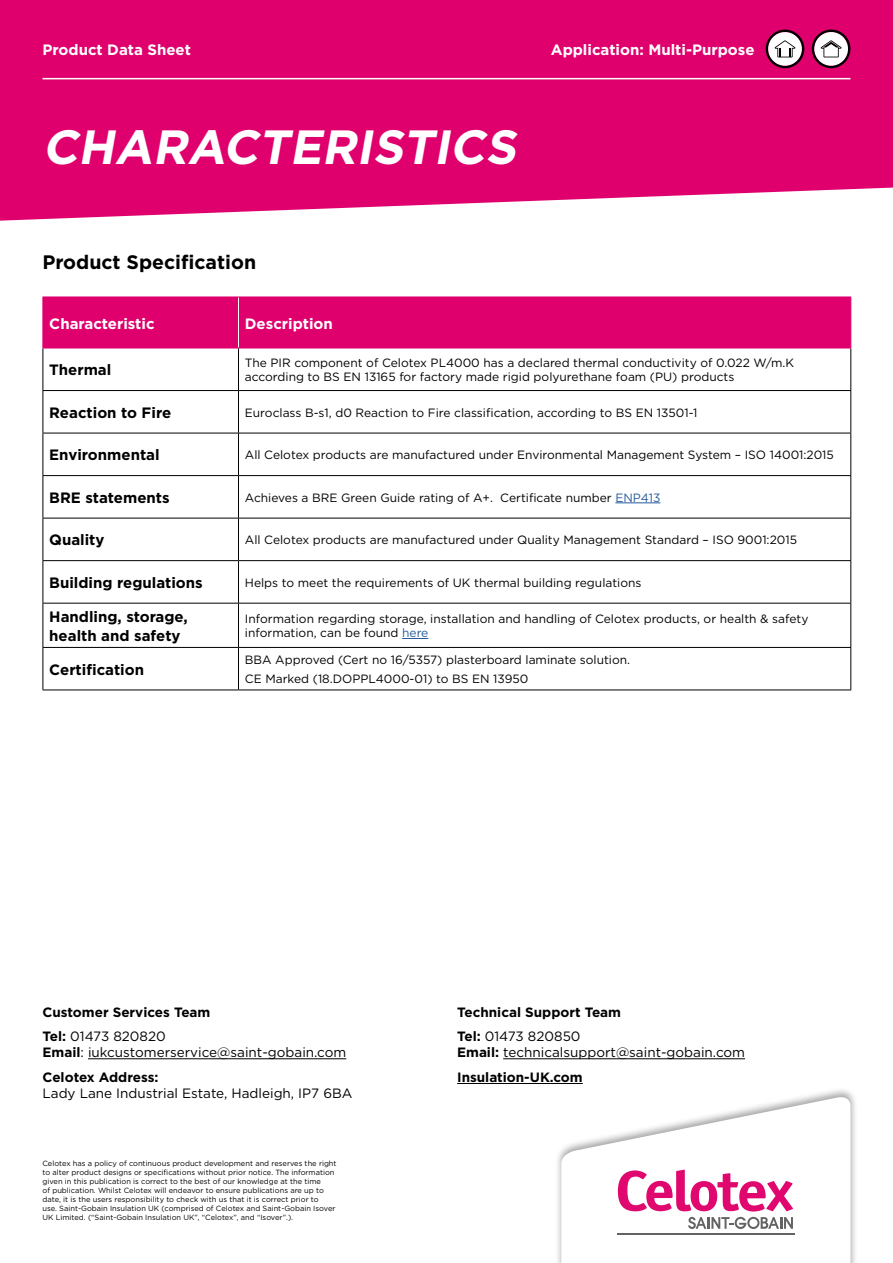
<style>
.page{position:relative;width:893px;height:1263px;background:#fff}
.page>*{position:absolute;margin:0;border:0;box-sizing:border-box;transform-origin:0 0}
.t1{font:italic 700 48px "Gotham";color:#fff}
.t2{font:700 19.5px "Gotham";color:#000}
.t3{font:700 15px/19.5px "Gotham";color:#000}
.t4{font:700 15px "Gotham";color:#fff}
.t5{font:13.5px/24.8px "Gotham";color:#000}
.t6{font:700 13.5px/24.8px "Gotham";color:#000}
.t7{font:12px/14.4px "Gotham";color:#000}
.t8{font:7.5px/9px "Gotham";color:#000}
.s1{color:#275b9b}
.s2{font-weight:400}
.s3{font-weight:700}
</style>
<div class="page">
<svg style="left:0;top:0;width:893px;height:221px;background:#e11479"></svg>
<div style="left:44px;top:298px;width:806px;height:50px;background:#df006e"></div>
<hr style="left:43px;top:348px;width:1px;height:42px;background:#000">
<hr style="left:238px;top:348px;width:1px;height:42px;background:#000">
<hr style="left:850px;top:348px;width:1px;height:42px;background:#000">
<hr style="left:43px;top:390px;width:195px;height:1px;background:#000">
<hr style="left:43px;top:391px;width:1px;height:42px;background:#000">
<hr style="left:238px;top:390px;width:613px;height:1px;background:#000">
<hr style="left:238px;top:391px;width:1px;height:42px;background:#000">
<hr style="left:850px;top:391px;width:1px;height:42px;background:#000">
<hr style="left:43px;top:433px;width:195px;height:1px;background:#000">
<hr style="left:43px;top:433px;width:1px;height:42px;background:#000">
<hr style="left:238px;top:433px;width:613px;height:1px;background:#000">
<hr style="left:238px;top:433px;width:1px;height:42px;background:#000">
<hr style="left:850px;top:433px;width:1px;height:42px;background:#000">
<hr style="left:43px;top:475px;width:195px;height:1px;background:#000">
<hr style="left:43px;top:476px;width:1px;height:42px;background:#000">
<hr style="left:238px;top:475px;width:613px;height:1px;background:#000">
<hr style="left:238px;top:476px;width:1px;height:42px;background:#000">
<hr style="left:850px;top:476px;width:1px;height:42px;background:#000">
<hr style="left:43px;top:518px;width:195px;height:1px;background:#000">
<hr style="left:43px;top:518px;width:1px;height:42px;background:#000">
<hr style="left:238px;top:518px;width:613px;height:1px;background:#000">
<hr style="left:238px;top:518px;width:1px;height:42px;background:#000">
<hr style="left:850px;top:518px;width:1px;height:42px;background:#000">
<hr style="left:43px;top:560px;width:195px;height:1px;background:#000">
<hr style="left:43px;top:561px;width:1px;height:42px;background:#000">
<hr style="left:238px;top:560px;width:613px;height:1px;background:#000">
<hr style="left:238px;top:561px;width:1px;height:42px;background:#000">
<hr style="left:850px;top:561px;width:1px;height:42px;background:#000">
<hr style="left:43px;top:603px;width:195px;height:1px;background:#000">
<hr style="left:43px;top:603px;width:1px;height:44px;background:#000">
<hr style="left:238px;top:603px;width:613px;height:1px;background:#000">
<hr style="left:238px;top:603px;width:1px;height:44px;background:#000">
<hr style="left:850px;top:603px;width:1px;height:44px;background:#000">
<hr style="left:43px;top:647px;width:195px;height:1px;background:#000">
<hr style="left:43px;top:648px;width:1px;height:41px;background:#000">
<hr style="left:238px;top:647px;width:613px;height:1px;background:#000">
<hr style="left:238px;top:648px;width:1px;height:41px;background:#000">
<hr style="left:850px;top:648px;width:1px;height:41px;background:#000">
<hr style="left:43px;top:689px;width:195px;height:1px;background:#000">
<hr style="left:238px;top:689px;width:613px;height:1px;background:#000">
<hr style="left:238px;top:297px;width:1px;height:51px;background:#fff">
<hr style="left:43px;top:297px;width:195px;height:1px;background:#df006e">
<hr style="left:43px;top:297px;width:1px;height:51px;background:#df006e">
<hr style="left:238px;top:297px;width:613px;height:1px;background:#df006e">
<hr style="left:850px;top:297px;width:1px;height:51px;background:#df006e">
<hr style="left:43px;top:348px;width:195px;height:1px;background:#df006e">
<hr style="left:238px;top:348px;width:613px;height:1px;background:#df006e">
<hr style="left:615px;top:502px;width:45px;height:1px;background:#275b9b">
<svg style="left:402px;top:638px;width:26px;height:1px"></svg>
<div style="left:554px;top:1086px;width:303px;height:177px;background:#000;opacity:.35"></div>
<svg style="left:561px;top:1095px;width:289px;height:168px"></svg>
<hr style="left:43px;top:78px;width:807px;height:1px;background:#fff">
<svg style="left:688px;top:1217px;width:105px;height:12px"></svg>
<hr style="left:618px;top:1233px;width:176px;height:1px;background:#646363">
<svg style="left:618px;top:1170px;width:175px;height:41px"></svg>
<svg style="left:766px;top:30px;width:38px;height:38px"></svg>
<svg style="left:812px;top:30px;width:38px;height:38px"></svg>
<hr style="left:88px;top:1058px;width:258px;height:1px;background:#000">
<hr style="left:503px;top:1058px;width:242px;height:1px;background:#000">
<hr style="left:457px;top:1083px;width:126px;height:1px;background:#000">
<p class="t4" style="left:43px;top:39px;width:150px">Product Data Sheet</p>
<h1 class="t1" style="left:43px;top:115px;width:486px">CHARACTERISTICS</h1>
<p class="t4" style="left:551px;top:39px;width:205px">Application: Multi-Purpose</p>
<h2 class="t2" style="left:42px;top:249px;width:215px">Product Specification</h2>
<p class="t4" style="left:49px;top:313px;width:107px">Characteristic</p>
<p class="t4" style="left:245px;top:313px;width:90px">Description</p>
<p class="t3" style="left:49px;top:360px;width:64px">Thermal</p>
<p class="t7" style="left:245px;top:355px;width:551px">The PIR component of Celotex PL4000 has a declared thermal conductivity of 0.022 W/m.K according to BS EN 13165 for factory made rigid polyurethane foam (PU) products</p>
<p class="t3" style="left:49px;top:403px;width:123px">Reaction to Fire</p>
<p class="t7" style="left:245px;top:405px;width:454px">Euroclass B-s1, d0 Reaction to Fire classification, according to BS EN 13501-1</p>
<p class="t3" style="left:49px;top:445px;width:112px">Environmental</p>
<p class="t7" style="left:245px;top:447px;width:591px">All Celotex products are manufactured under Environmental Management System – ISO 14001:2015</p>
<p class="t3" style="left:49px;top:488px;width:122px">BRE statements</p>
<p class="t7" style="left:245px;top:490px;width:417px">Achieves a BRE Green Guide rating of A+. Certificate number <span class="s1">ENP413</span></p>
<p class="t3" style="left:49px;top:530px;width:57px">Quality</p>
<p class="t7" style="left:245px;top:532px;width:554px">All Celotex products are manufactured under Quality Management Standard – ISO 9001:2015</p>
<p class="t3" style="left:49px;top:573px;width:155px">Building regulations</p>
<p class="t7" style="left:245px;top:575px;width:398px">Helps to meet the requirements of UK thermal building regulations</p>
<p class="t3" style="left:49px;top:606px;width:140px">Handling, storage, health and safety</p>
<p class="t7" style="left:245px;top:611px;width:565px">Information regarding storage, installation and handling of Celotex products, or health &amp; safety information, can be found <span class="s1">here</span></p>
<p class="t3" style="left:49px;top:659px;width:96px">Certification</p>
<p class="t7" style="left:245px;top:650px;width:387px;line-height:18.6px">BBA Approved (Cert no 16/5357) plasterboard laminate solution.<br>CE Marked (18.DOPPL4000-01) to BS EN 13950</p>
<p class="t6" style="left:43px;top:999px;width:169px">Customer Services Team<br>Tel: <span class="s2">01473 820820</span></p>
<p class="t5" style="left:43px;top:1040px;width:305px"><span class="s3">Email</span>: iukcustomerservice@saint-gobain.com<br><span class="s3">Celotex Address:</span></p>
<p class="t5" style="left:43px;top:1081px;width:311px">Lady Lane Industrial Estate, Hadleigh, IP7 6BA</p>
<p class="t8" style="left:43px;top:1159px;width:296px">Celotex has a policy of continuous product development and reserves the right to alter product designs or specifications without prior notice. The information given in this publication is correct to the best of our knowledge at the time<br>of publication. Whilst Celotex will endeavor to ensure publications are up to date, it is the users responsibility to check with us that it is correct prior to<br>use. Saint-Gobain Insulation UK (comprised of Celotex and Saint-Gobain Isover UK Limited. (“Saint-Gobain Insulation UK”, “Celotex”, and “Isover”.).</p>
<p class="t6" style="left:457px;top:999px;width:165px">Technical Support Team<br>Tel: <span class="s2">01473 820850</span></p>
<p class="t5" style="left:457px;top:1040px;width:289px"><span class="s3">Email:</span> technicalsupport@saint-gobain.com<br><span class="s3">Insulation-UK.com</span></p>
</div>
